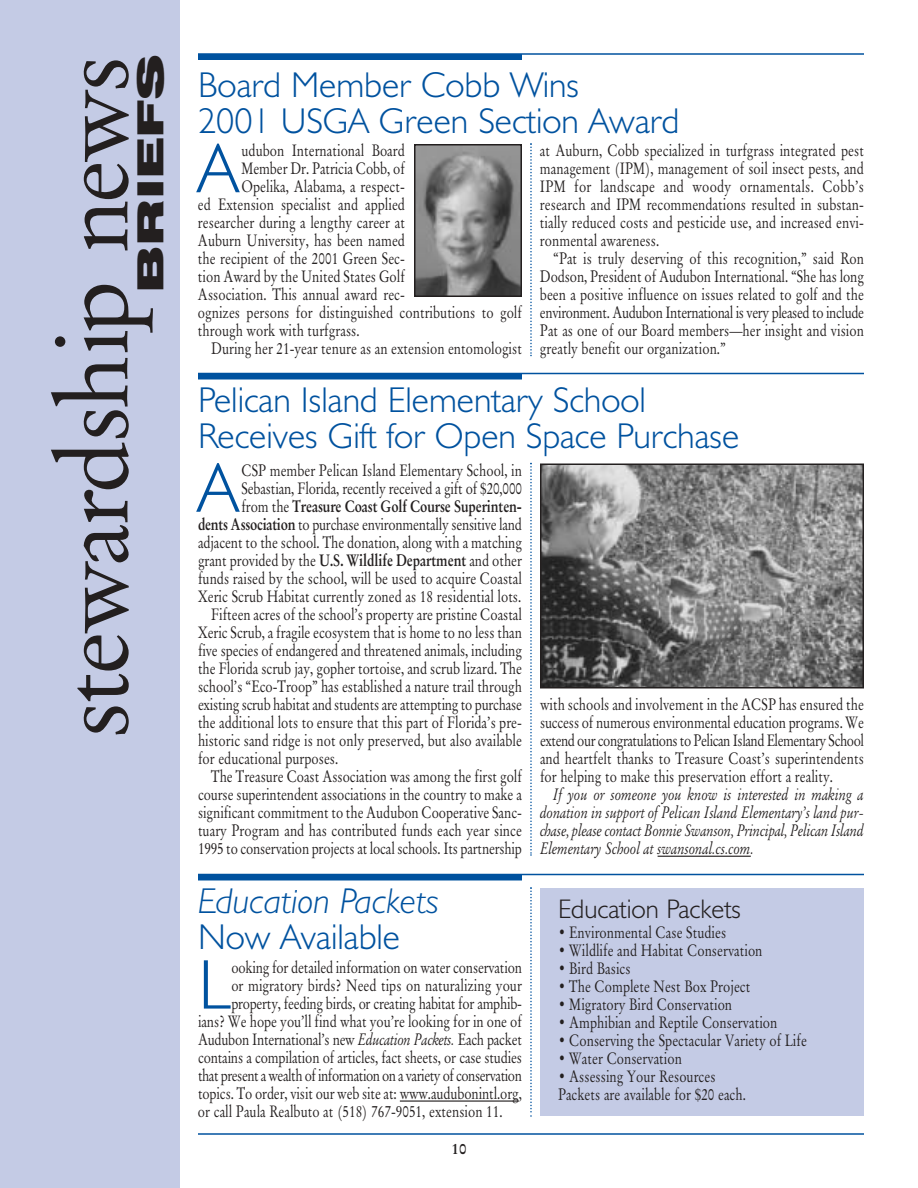
<style>
.page{position:relative;width:918px;height:1188px;background:#fff}
.page>*{position:absolute;margin:0;border:0;box-sizing:border-box;transform-origin:0 0}
.t1{font:99px "Garamand Classic";letter-spacing:-.045em;color:#231f1f}
.t2{font:300 70.65px "Humanist 521 BT";color:#00529f}
.t3{font:300 36px/36px "Humanist 521 BT";color:#00529f}
.t4{font:italic 300 36px "Humanist 521 BT";color:#00529f}
.t5{font:900 expanded 36px "Swiss 721 BT";color:#231f1f;scale:1.3 1}
.t6{font:300 27px "Humanist 521 BT";color:#231f1f}
.t7{font:16.5px/18px "Garamand Classic";color:#231f1f;text-align:justify;scale:.8 1}
.t8{font:16.5px "Garamand Classic";letter-spacing:-.02em;color:#231f1f;scale:.8 1}
.t9{font:italic 16.5px/18px "Garamand Classic";color:#231f1f;text-align:justify;scale:.8 1}
.t10{font:16.5px "Garamand Classic";letter-spacing:-.035em;color:#231f1f;scale:.8 1}
.t11{font:700 16.5px "Garamand Classic";letter-spacing:-.01em;color:#231f1f;scale:.8 1}
.t12{font:700 15px "Garamand Classic";color:#231f1f}
.s1{font-weight:400}
.s2{font-weight:700}
.s3{font-style:italic}
</style>
<div class="page">
<div style="left:0;top:0;width:180px;height:1188px;background:#c4cbe5"></div>
<hr style="left:198px;top:373px;width:666px;height:1px;background:#00529f">
<div style="left:198px;top:374px;width:324px;height:6px;background:#00529f"></div>
<hr style="left:198px;top:53px;width:666px;height:2px;background:#00529f">
<div style="left:198px;top:54px;width:324px;height:6px;background:#00529f"></div>
<hr style="left:658px;top:856px;width:93px;height:1px;background:#231f1f">
<svg style="left:530px;top:463px;width:2px;height:393px"></svg>
<svg style="left:530px;top:143px;width:2px;height:213px"></svg>
<div style="left:540px;top:888px;width:324px;height:228px;background:#c4cbe5"></div>
<hr style="left:198px;top:874px;width:666px;height:1px;background:#00529f">
<div style="left:198px;top:874px;width:324px;height:6px;background:#00529f"></div>
<hr style="left:400px;top:1100px;width:119px;height:2px;background:#231f1f">
<hr style="left:198px;top:1133px;width:666px;height:2px;background:#00529f">
<svg style="left:530px;top:887px;width:2px;height:230px"></svg>
<img style="left:417px;top:147px;width:102px;height:147px">
<div style="left:414px;top:144px;width:108px;height:153px;border:2px solid #231f1f"></div>
<img style="left:543px;top:467px;width:318px;height:218px">
<div style="left:540px;top:464px;width:324px;height:224px;border:2px solid #231f1f"></div>
<h3 class="t5" style="left:138px;top:293px;width:185px;rotate:-90deg">BRIEFS</h3>
<h1 class="t1" style="left:57px;top:739px;width:687px;rotate:-90deg">stewardship news</h1>
<h3 class="t3" style="left:198px;top:70px;width:483px">Board Member Cobb Wins<br>2001 USGA Green Section Award</h3>
<h2 class="t2" style="left:198px;top:142px;width:41px">A</h2>
<p class="t7" style="left:242px;top:144px;width:206px">udubon International Board</p>
<p class="t7" style="left:242px;top:162px;width:206px">Member Dr. Patricia Cobb, of</p>
<p class="t7" style="left:242px;top:180px;width:206px">Opelika, Alabama, a respect-</p>
<p class="t7" style="left:198px;top:198px;width:260px">ed Extension specialist and applied</p>
<p class="t7" style="left:198px;top:216px;width:260px">researcher during a lengthy career at</p>
<p class="t7" style="left:198px;top:234px;width:260px">Auburn University, has been named</p>
<p class="t7" style="left:198px;top:252px;width:260px">the recipient of the 2001 Green Sec-</p>
<p class="t7" style="left:198px;top:270px;width:260px">tion Award by the United States Golf</p>
<p class="t7" style="left:198px;top:288px;width:260px">Association. This annual award rec-</p>
<p class="t7" style="left:198px;top:306px;width:407px">ognizes persons for distinguished contributions to golf</p>
<p class="t7" style="left:198px;top:324px;width:204px">through work with turfgrass.</p>
<p class="t7" style="left:211px;top:342px;width:390px">During her 21-year tenure as an extension entomologist</p>
<p class="t7" style="left:540px;top:144px;width:407px">at Auburn, Cobb specialized in turfgrass integrated pest management (IPM), management of soil insect pests, and IPM for landscape and woody ornamentals. Cobb’s research and IPM recommendations resulted in substan&shy;tially reduced costs and pesticide use, and increased envi&shy;ronmental awareness.</p>
<p class="t7" style="left:540px;top:252px;width:407px;text-indent:13px">“Pat is truly deserving of this recognition,” said Ron Dodson, President of Audubon International. “She has long been a positive influence on issues related to golf and the environment. Audubon International is very pleased to include Pat as one of our Board members—her insight and vision greatly benefit our organization.”</p>
<h3 class="t3" style="left:198px;top:385px;width:543px">Pelican Island Elementary School<br>Receives Gift for Open Space Purchase</h3>
<h2 class="t2" style="left:198px;top:461px;width:41px">A</h2>
<p class="t7" style="left:242px;top:464px;width:352px">CSP member Pelican Island Elementary School, in</p>
<p class="t7" style="left:242px;top:482px;width:352px">Sebastian, Florida, recently received a gift of $20,000</p>
<p class="t11" style="left:242px;top:500px;width:352px"><span class="s1">from the</span> Treasure Coast Golf Course Superinten-</p>
<p class="t8" style="left:198px;top:518px;width:407px"><span class="s2">dents Association</span> to purchase environmentally sensitive land</p>
<p class="t7" style="left:198px;top:536px;width:407px">adjacent to the school. The donation, along with a matching</p>
<p class="t7" style="left:198px;top:554px;width:407px">grant provided by the <span class="s2">U.S. Wildlife Department</span> and other</p>
<p class="t7" style="left:198px;top:572px;width:407px">funds raised by the school, will be used to acquire Coastal</p>
<p class="t7" style="left:198px;top:590px;width:406px">Xeric Scrub Habitat currently zoned as 18 residential lots.</p>
<p class="t7" style="left:211px;top:608px;width:390px">Fifteen acres of the school’s property are pristine Coastal</p>
<p class="t7" style="left:198px;top:626px;width:407px">Xeric Scrub, a fragile ecosystem that is home to no less than</p>
<p class="t7" style="left:198px;top:644px;width:407px">five species of endangered and threatened animals, including</p>
<p class="t7" style="left:198px;top:662px;width:407px">the Florida scrub jay, gopher tortoise, and scrub lizard. The</p>
<p class="t7" style="left:198px;top:680px;width:407px">school’s “Eco-Troop” has established a nature trail through</p>
<p class="t8" style="left:198px;top:698px;width:407px">existing scrub habitat and students are attempting to purchase</p>
<p class="t7" style="left:198px;top:716px;width:407px">the additional lots to ensure that this part of Florida’s pre-</p>
<p class="t7" style="left:198px;top:734px;width:407px">historic sand ridge is not only preserved, but also available</p>
<p class="t7" style="left:198px;top:752px;width:177px">for educational purposes.</p>
<p class="t7" style="left:211px;top:770px;width:390px">The Treasure Coast Association was among the first golf</p>
<p class="t7" style="left:198px;top:788px;width:407px">course superintendent associations in the country to make a</p>
<p class="t7" style="left:198px;top:806px;width:407px">significant commitment to the Audubon Cooperative Sanc-</p>
<p class="t7" style="left:198px;top:824px;width:407px">tuary Program and has contributed funds each year since</p>
<p class="t7" style="left:198px;top:842px;width:407px">1995 to conservation projects at local schools. Its partnership</p>
<h3 class="t4" style="left:198px;top:887px;width:243px">Education Packets</h3>
<h3 class="t3" style="left:198px;top:922px;width:204px">Now Available</h3>
<h2 class="t2" style="left:198px;top:958px;width:35px">L</h2>
<p class="t7" style="left:231px;top:961px;width:365px">ooking for detailed information on water conservation</p>
<p class="t7" style="left:231px;top:979px;width:365px">or migratory birds? Need tips on naturalizing your</p>
<p class="t8" style="left:231px;top:997px;width:365px">property, feeding birds, or creating habitat for amphib-</p>
<p class="t7" style="left:198px;top:1015px;width:407px">ians? We hope you’ll find what you’re looking for in one of</p>
<p class="t8" style="left:198px;top:1033px;width:406px">Audubon International’s new <span class="s3">Education Packets.</span> Each packet</p>
<p class="t7" style="left:198px;top:1051px;width:407px">contains a compilation of articles, fact sheets, or case studies</p>
<p class="t10" style="left:198px;top:1069px;width:407px">that present a wealth of information on a variety of conservation</p>
<p class="t7" style="left:198px;top:1087px;width:407px">topics. To order, visit our web site at: www.audubonintl.org,</p>
<p class="t7" style="left:198px;top:1105px;width:382px">or call Paula Realbuto at (518) 767-9051, extension 11.</p>
<p class="t12" style="left:452px;top:1143px;width:16px">10</p>
<p class="t7" style="left:540px;top:698px;width:407px">with schools and involvement in the ACSP has ensured the success of numerous environmental education programs. We extend our congratulations to Pelican Island Elementary School and heartfelt thanks to Treasure Coast’s superintendents for helping to make this preservation effort a reality.</p>
<p class="t9" style="left:540px;top:787px;width:407px;text-indent:13px">If you or someone you know is interested in making a donation in support of Pelican Island Elementary’s land pur&shy;chase, please contact Bonnie Swanson, Principal, Pelican Island Elementary School at swansonal.cs.com.</p>
<h3 class="t6" style="left:558px;top:899px;width:184px">Education Packets</h3>
<p class="t7" style="left:558px;top:926px;width:212px">• Environmental Case Studies</p>
<p class="t7" style="left:558px;top:944px;width:257px">• Wildlife and Habitat Conservation</p>
<p class="t7" style="left:558px;top:962px;width:92px">• Bird Basics</p>
<p class="t7" style="left:558px;top:980px;width:242px">• The Complete Nest Box Project</p>
<p class="t7" style="left:558px;top:998px;width:219px">• Migratory Bird Conservation</p>
<p class="t7" style="left:558px;top:1016px;width:276px">• Amphibian and Reptile Conservation</p>
<p class="t7" style="left:558px;top:1034px;width:313px">• Conserving the Spectacular Variety of Life</p>
<p class="t7" style="left:558px;top:1052px;width:157px">• Water Conservation</p>
<p class="t7" style="left:558px;top:1070px;width:237px">• Assessing Your Resources<br>Packets are available for $20 each.</p>
</div>
